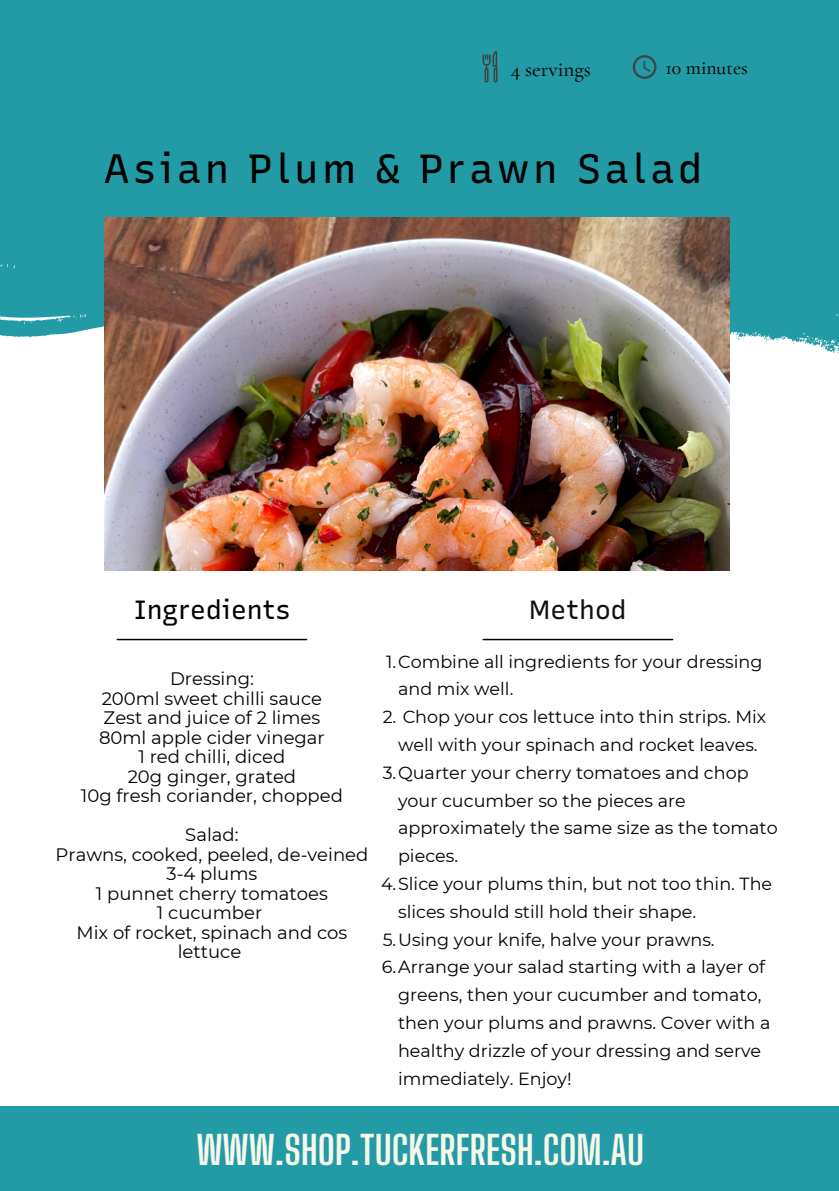
<style>
.page{position:relative;width:839px;height:1191px;background:#fff}
.page>*{position:absolute;margin:0;border:0;box-sizing:border-box;transform-origin:0 0}
.t1{font:40.6px "Recursive";letter-spacing:.085em;color:#000}
.t2{font:700 39.2px "Big Shoulders Display";color:#f6f6e9}
.t3{font:32.6px "Recursive";color:#fff}
.t4{font:26.4px "Recursive";color:#000}
.t5{font:26.4px "Recursive";color:#161111}
.t6{font:500 21px "Cormorant Garamond";color:#000}
.t7{font:500 19.8px "Cormorant Garamond";color:#000}
.t8{font:18px/19.6px "Montserrat";color:#000;text-align:center}
.t9{font:17.6px/27.8px "Montserrat";color:#000}
</style>
<div class="page">
<svg style="left:0;top:263px;width:104px;height:74px;background:#32a2ac"></svg>
<svg style="left:729px;top:263px;width:109px;height:117px"></svg>
<div style="left:0;top:0;width:838px;height:263px;background:#229ba6"></div>
<img style="left:104px;top:217px;width:625px;height:353px">
<hr style="left:117px;top:639px;width:189px;height:1px;background:#000">
<hr style="left:483px;top:639px;width:189px;height:1px;background:#000">
<svg style="left:482px;top:51px;width:15px;height:31px"></svg>
<svg style="left:632px;top:55px;width:24px;height:24px"></svg>
<div style="left:0;top:1107px;width:838px;height:84px;background:#229ba6"></div>
<p class="t6" style="left:510px;top:57px;width:82px">4 servings</p>
<p class="t7" style="left:665px;top:56px;width:84px">10 minutes</p>
<h1 class="t1" style="left:103px;top:145px;width:600px">Asian Plum &amp; Prawn Salad</h1>
<h3 class="t4" style="left:134px;top:594px;width:158px">Ingredients</h3>
<p class="t8" style="left:81px;top:669px;width:263px">Dressing:<br>200ml sweet chilli sauce<br>Zest and juice of 2 limes<br>80ml apple cider vinegar<br>1 red chilli, diced<br>20g ginger, grated<br>10g fresh coriander, chopped</p>
<p class="t8" style="left:55px;top:825px;width:314px">Salad:<br>Prawns, cooked, peeled, de-veined<br>3-4 plums<br>1 punnet cherry tomatoes<br>1 cucumber<br>Mix of rocket, spinach and cos lettuce</p>
<h3 class="t5" style="left:529px;top:594px;width:99px">Method</h3>
<p class="t9" style="left:398px;top:647px;width:366px;text-indent:-12px">1.Combine all ingredients for your dressing and mix well.</p>
<p class="t9" style="left:382px;top:703px;width:385px">2. Chop your cos lettuce into thin strips. Mix</p>
<p class="t9" style="left:398px;top:731px;width:361px">well with your spinach and rocket leaves.</p>
<p class="t9" style="left:383px;top:759px;width:367px">3.Quarter your cherry tomatoes and chop</p>
<p class="t9" style="left:398px;top:786px;width:289px">your cucumber so the pieces are</p>
<p class="t9" style="left:398px;top:814px;width:381px">approximately the same size as the tomato</p>
<p class="t9" style="left:398px;top:842px;width:62px">pieces.</p>
<p class="t9" style="left:381px;top:870px;width:392px">4.Slice your plums thin, but not too thin. The</p>
<p class="t9" style="left:398px;top:898px;width:299px">slices should still hold their shape.</p>
<p class="t9" style="left:382px;top:925px;width:333px">5.Using your knife, halve your prawns.</p>
<p class="t9" style="left:382px;top:953px;width:384px">6.Arrange your salad starting with a layer of</p>
<p class="t9" style="left:398px;top:981px;width:365px">greens, then your cucumber and tomato,</p>
<p class="t9" style="left:398px;top:1009px;width:374px">then your plums and prawns. Cover with a</p>
<p class="t9" style="left:398px;top:1037px;width:364px">healthy drizzle of your dressing and serve</p>
<p class="t9" style="left:398px;top:1064px;width:175px">immediately. Enjoy!</p>
<h2 class="t2" style="left:196px;top:1127px;width:449px">WWW.SHOP.TUCKERFRESH.COM.AU</h2>
<h3 class="t3" style="left:325px;top:1141px;width:405px">shop.tuckerfresh.com.au</h3>
</div>
